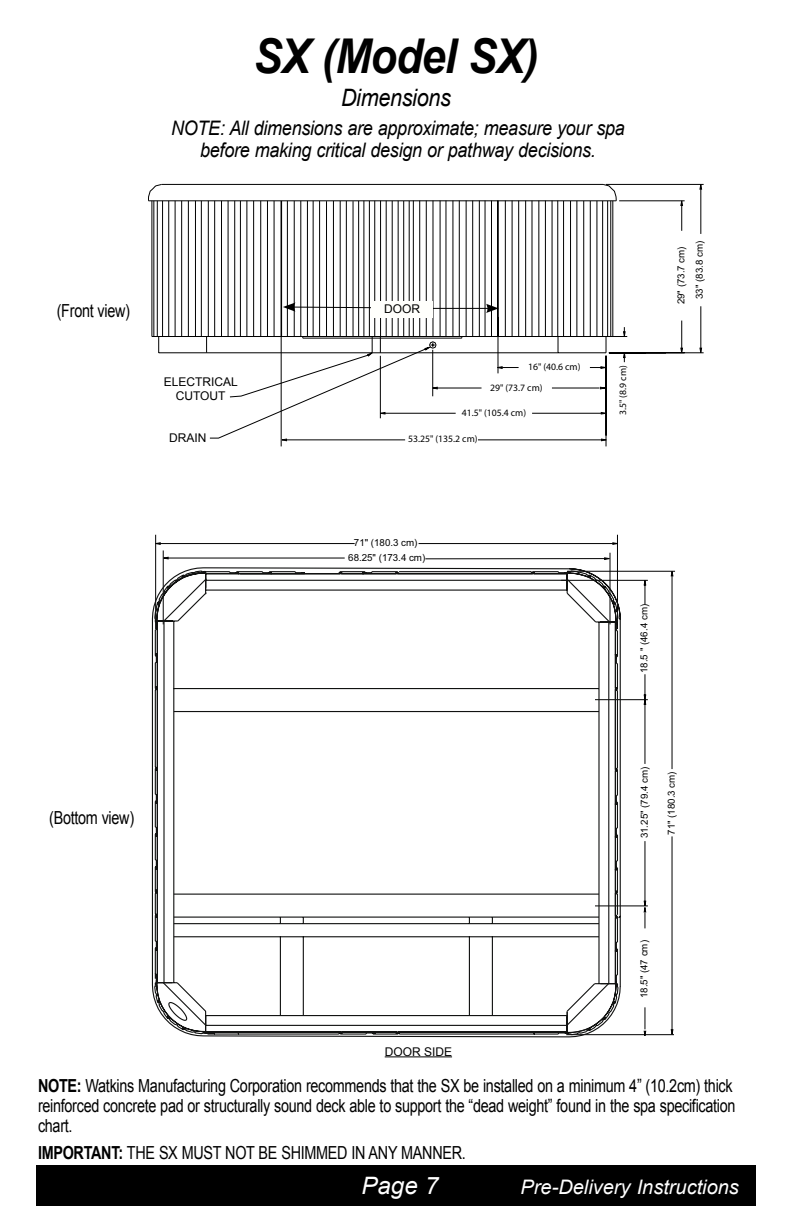
<style>
.page{position:relative;width:792px;height:1224px;background:#fff}
.page>*{position:absolute;margin:0;border:0;box-sizing:border-box;transform-origin:0 0}
.t1{font:italic 700 48px "Arial";letter-spacing:-.02em;color:#000;scale:.9 1}
.t2{font:31.4px "Arial";color:#000}
.t3{font:italic 24px "Arial";letter-spacing:-.015em;color:#000;scale:.9 1}
.t4{font:italic 24px "Arial";color:#fff}
.t5{font:italic 20px/22px "Arial";letter-spacing:-.015em;color:#000;text-align:center;scale:.9 1}
.t6{font:italic 20px "Arial";color:#fff}
.t7{font:18px/20px "Arial";letter-spacing:-.02em;color:#000;scale:.8 1}
.t8{font:12px/14.4px "Arial";color:#000;text-align:center}
.t9{font:9.8px/18.6px "Arial";color:#000;text-align:center}
.t10{font:9.8px/20.4px "Helvetica";color:#000}
.s1{font-weight:700}
</style>
<div class="page">
<div style="left:36px;top:1165px;width:720px;height:41px;background:#000"></div>
<hr style="left:155px;top:535px;width:1px;height:94px;background:#000">
<svg style="left:148px;top:184px;width:58px;height:361px"></svg>
<svg style="left:160px;top:200px;width:448px;height:357px"></svg>
<svg style="left:155px;top:557px;width:519px;height:481px"></svg>
<svg style="left:153px;top:569px;width:458px;height:467px"></svg>
<hr style="left:385px;top:1056px;width:67px;height:1px;background:#000">
<svg style="left:206px;top:183px;width:496px;height:258px"></svg>
<div style="left:371px;top:302px;width:62px;height:16px;background:#fffffc"></div>
<h1 class="t1" style="left:254px;top:24px;width:318px">SX (Model SX)</h1>
<h3 class="t3" style="left:341px;top:82px;width:124px">Dimensions</h3>
<p class="t5" style="left:171px;top:118px;width:506px">NOTE: All dimensions are approximate; measure your spa before making critical design or pathway decisions.</p>
<h2 class="t2" style="left:363px;top:71px;width:87px">SX 10</h2>
<p class="t7" style="left:57px;top:301px;width:93px">(Front view)</p>
<p class="t8" style="left:164px;top:375px;width:76px">ELECTRICAL<br>CUTOUT</p>
<p class="t8" style="left:169px;top:430px;width:39px">DRAIN</p>
<p class="t8" style="left:384px;top:301px;width:37px">DOOR</p>
<p class="t10" style="left:490px;top:357px;width:92px;text-indent:38px">16" (40.6 cm)<br>29" (73.7 cm)</p>
<p class="t10" style="left:462px;top:402px;width:66px">41.5" (105.4 cm)</p>
<p class="t10" style="left:408px;top:429px;width:71px">53.25" (135.2 cm)</p>
<p class="t10" style="left:613px;top:415px;width:51px;rotate:-90deg">3.5" (8.9 cm)</p>
<p class="t9" style="left:672px;top:304px;width:65px;rotate:-90deg">29" (73.7 cm)<br>33" (83.8 cm)</p>
<p class="t7" style="left:49px;top:808px;width:108px">(Bottom view)</p>
<p class="t9" style="left:354px;top:534px;width:65px">71" (180.3 cm)</p>
<p class="t9" style="left:348px;top:549px;width:79px">68.25" (173.4 cm)</p>
<p class="t9" style="left:635px;top:673px;width:70px;rotate:-90deg">18.5 " (46.4 cm)</p>
<p class="t9" style="left:635px;top:838px;width:73px;rotate:-90deg">31.25" (79.4 cm)</p>
<p class="t9" style="left:662px;top:835px;width:65px;rotate:-90deg">71" (180.3 cm)</p>
<p class="t8" style="left:385px;top:1044px;width:69px">DOOR SIDE</p>
<p class="t9" style="left:635px;top:998px;width:60px;rotate:-90deg">18.5" (47 cm)</p>
<p class="t7" style="left:38px;top:1076px;width:873px"><span class="s1">NOTE:</span> Watkins Manufacturing Corporation recommends that the SX be installed on a minimum 4” (10.2cm) thick reinforced concrete pad or structurally sound deck able to support the “dead weight” found in the spa specification chart.</p>
<p class="t7" style="left:38px;top:1143px;width:536px"><span class="s1">IMPORTANT:</span> THE SX MUST NOT BE SHIMMED IN ANY MANNER.</p>
<h3 class="t4" style="left:362px;top:1170px;width:78px">Page 7</h3>
<p class="t6" style="left:521px;top:1174px;width:220px">Pre-Delivery Instructions</p>
</div>
